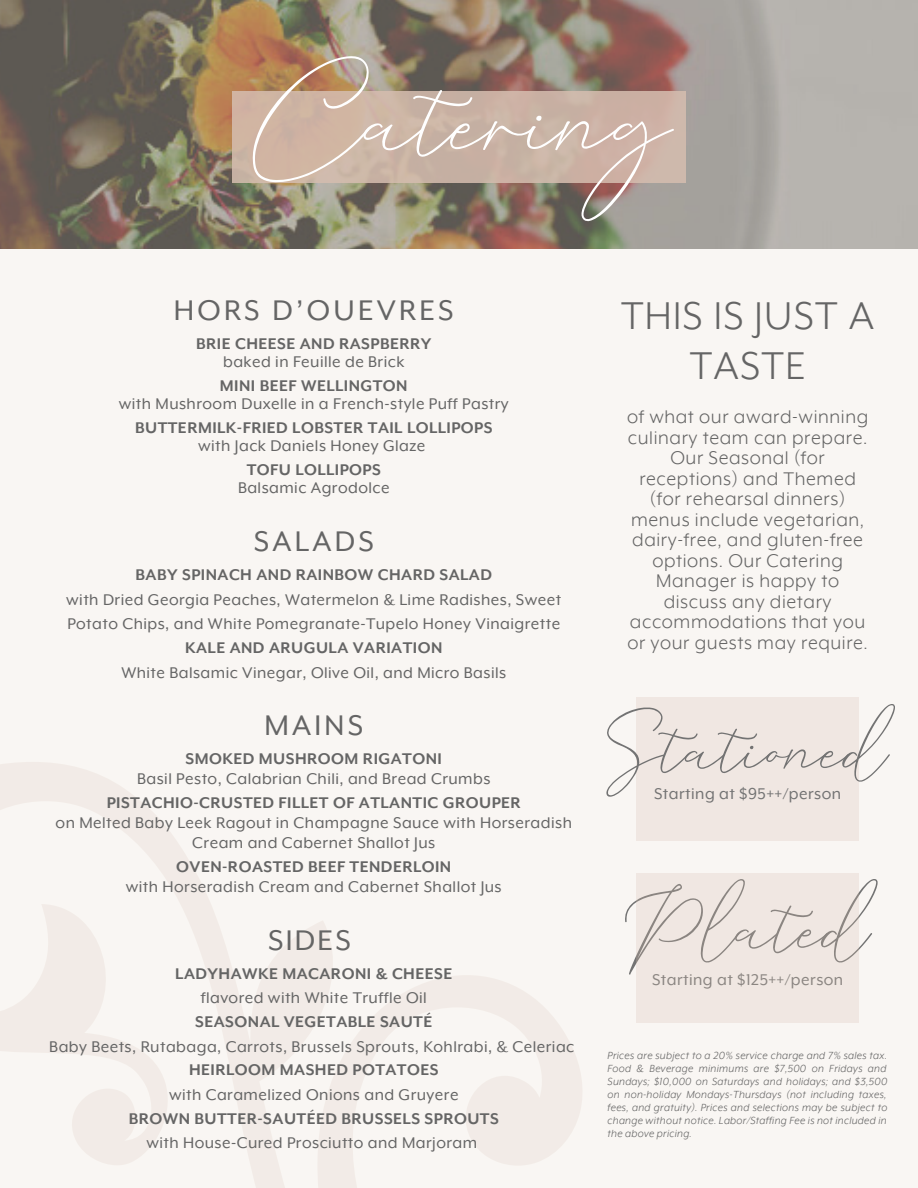
<style>
.page{position:relative;width:918px;height:1188px;background:#f9f6f3}
.page>*{position:absolute;margin:0;border:0;box-sizing:border-box;transform-origin:0 0}
.t1{font:170.1px "Cochocib Script Latin Pro";color:#fff}
.t2{font:121.65px "Cochocib Script Latin Pro";color:#737373}
.t3{font:113.1px "Cochocib Script Latin Pro";color:#737373}
.t4{font:45px/50.7px "Mr Eaves XL Mod OT";letter-spacing:.03em;color:#656565;text-align:center}
.t5{font:33px "Mr Eaves XL Mod OT";letter-spacing:.1em;color:#656565}
.t6{font:21.3px/20.5px "Mr Eaves XL Mod OT";letter-spacing:.03em;color:#656565;text-align:center}
.t7{font:18px/24.8px "Mr Eaves XL Mod OT";letter-spacing:.025em;color:#656565}
.t8{font:700 18px "Mr Eaves XL Mod OT";letter-spacing:.025em;color:#656565}
.t9{font:18px "Mr Eaves XL Mod OT";letter-spacing:.025em;color:#737373}
.t10{font:italic 12px/13px "Mr Eaves XL Mod OT";letter-spacing:.025em;color:#656565;text-align:justify}
</style>
<div class="page">
<img style="left:0;top:0;width:918px;height:249px">
<svg style="left:0;top:762px;width:333px;height:426px"></svg>
<svg style="left:317px;top:975px;width:265px;height:213px"></svg>
<div style="left:637px;top:697px;width:222px;height:144px;background:#f0e7e2"></div>
<div style="left:637px;top:874px;width:222px;height:149px;background:#f0e7e2"></div>
<div style="left:233px;top:92px;width:453px;height:91px;background:#cdb3a3"></div>
<h1 class="t1" style="left:253px;top:32px;width:421px">Catering</h1>
<h3 class="t5" style="left:174px;top:295px;width:281px">HORS D’OUEVRES</h3>
<p class="t8" style="left:196px;top:335px;width:237px">BRIE CHEESE AND RASPBERRY</p>
<p class="t7" style="left:223px;top:350px;width:183px">baked in Feuille de Brick</p>
<p class="t8" style="left:220px;top:378px;width:189px">MINI BEEF WELLINGTON</p>
<p class="t7" style="left:119px;top:392px;width:391px">with Mushroom Duxelle in a French-style Puff Pastry</p>
<p class="t8" style="left:135px;top:420px;width:359px">BUTTERMILK-FRIED LOBSTER TAIL LOLLIPOPS</p>
<p class="t7" style="left:198px;top:434px;width:229px">with Jack Daniels Honey Glaze</p>
<p class="t8" style="left:247px;top:462px;width:136px">TOFU LOLLIPOPS</p>
<p class="t7" style="left:238px;top:476px;width:153px">Balsamic Agrodolce</p>
<h3 class="t5" style="left:254px;top:526px;width:122px">SALADS</h3>
<p class="t8" style="left:136px;top:566px;width:358px">BABY SPINACH AND RAINBOW CHARD SALAD</p>
<p class="t7" style="left:66px;top:588px;width:497px">with Dried Georgia Peaches, Watermelon &amp; Lime Radishes, Sweet<br>Potato Chips, and White Pomegranate-Tupelo Honey Vinaigrette</p>
<h3 class="t4" style="left:621px;top:292px;width:255px">THIS IS JUST A<br>TASTE</h3>
<p class="t6" style="left:627px;top:407px;width:243px">of what our award-winning culinary team can prepare.<br>Our Seasonal (for receptions) and Themed (for rehearsal dinners) menus include vegetarian, dairy-free, and gluten-free options. Our Catering<br>Manager is happy to discuss any dietary accommodations that you</p>
<p class="t8" style="left:185px;top:639px;width:259px">KALE AND ARUGULA VARIATION</p>
<p class="t6" style="left:627px;top:633px;width:242px">or your guests may require.</p>
<p class="t7" style="left:121px;top:661px;width:386px">White Balsamic Vinegar, Olive Oil, and Micro Basils</p>
<h3 class="t5" style="left:264px;top:710px;width:100px">MAINS</h3>
<p class="t8" style="left:186px;top:750px;width:258px">SMOKED MUSHROOM RIGATONI</p>
<p class="t7" style="left:137px;top:767px;width:355px">Basil Pesto, Calabrian Chili, and Bread Crumbs</p>
<p class="t8" style="left:107px;top:794px;width:416px">PISTACHIO-CRUSTED FILLET OF ATLANTIC GROUPER</p>
<p class="t7" style="left:56px;top:813px;width:518px;line-height:20.2px;text-align:center">on Melted Baby Leek Ragout in Champagne Sauce with Horseradish<br>Cream and Cabernet Shallot Jus</p>
<p class="t8" style="left:176px;top:858px;width:277px">OVEN-ROASTED BEEF TENDERLOIN</p>
<p class="t7" style="left:126px;top:875px;width:377px">with Horseradish Cream and Cabernet Shallot Jus</p>
<h3 class="t5" style="left:268px;top:925px;width:84px">SIDES</h3>
<p class="t8" style="left:175px;top:965px;width:278px">LADYHAWKE MACARONI &amp; CHEESE</p>
<p class="t7" style="left:201px;top:986px;width:228px">flavored with White Truffle Oil</p>
<p class="t8" style="left:195px;top:1013px;width:239px">SEASONAL VEGETABLE SAUTÉ</p>
<p class="t7" style="left:49px;top:1035px;width:527px">Baby Beets, Rutabaga, Carrots, Brussels Sprouts, Kohlrabi, &amp; Celeriac</p>
<p class="t8" style="left:189px;top:1062px;width:251px">HEIRLOOM MASHED POTATOES</p>
<p class="t7" style="left:169px;top:1083px;width:291px">with Caramelized Onions and Gruyere</p>
<p class="t8" style="left:129px;top:1110px;width:372px">BROWN BUTTER-SAUTÉED BRUSSELS SPROUTS</p>
<p class="t7" style="left:146px;top:1132px;width:332px">with House-Cured Prosciutto and Marjoram</p>
<h3 class="t3" style="left:607px;top:690px;width:283px">Stationed</h3>
<p class="t9" style="left:654px;top:786px;width:189px">Starting at $95++/person</p>
<h2 class="t2" style="left:625px;top:864px;width:248px">Plated</h2>
<p class="t9" style="left:652px;top:971px;width:193px">Starting at $125++/person</p>
<p class="t10" style="left:608px;top:1049px;width:281px">Prices are subject to a 20% service charge and 7% sales tax.<br>Food &amp; Beverage minimums are $7,500 on Fridays and Sundays; $10,000 on Saturdays and holidays; and $3,500 on non-holiday Mondays-Thursdays (not including taxes, fees, and gratuity). Prices and selections may be subject to change without notice. Labor/Staffing Fee is not included in the above pricing.</p>
</div>
